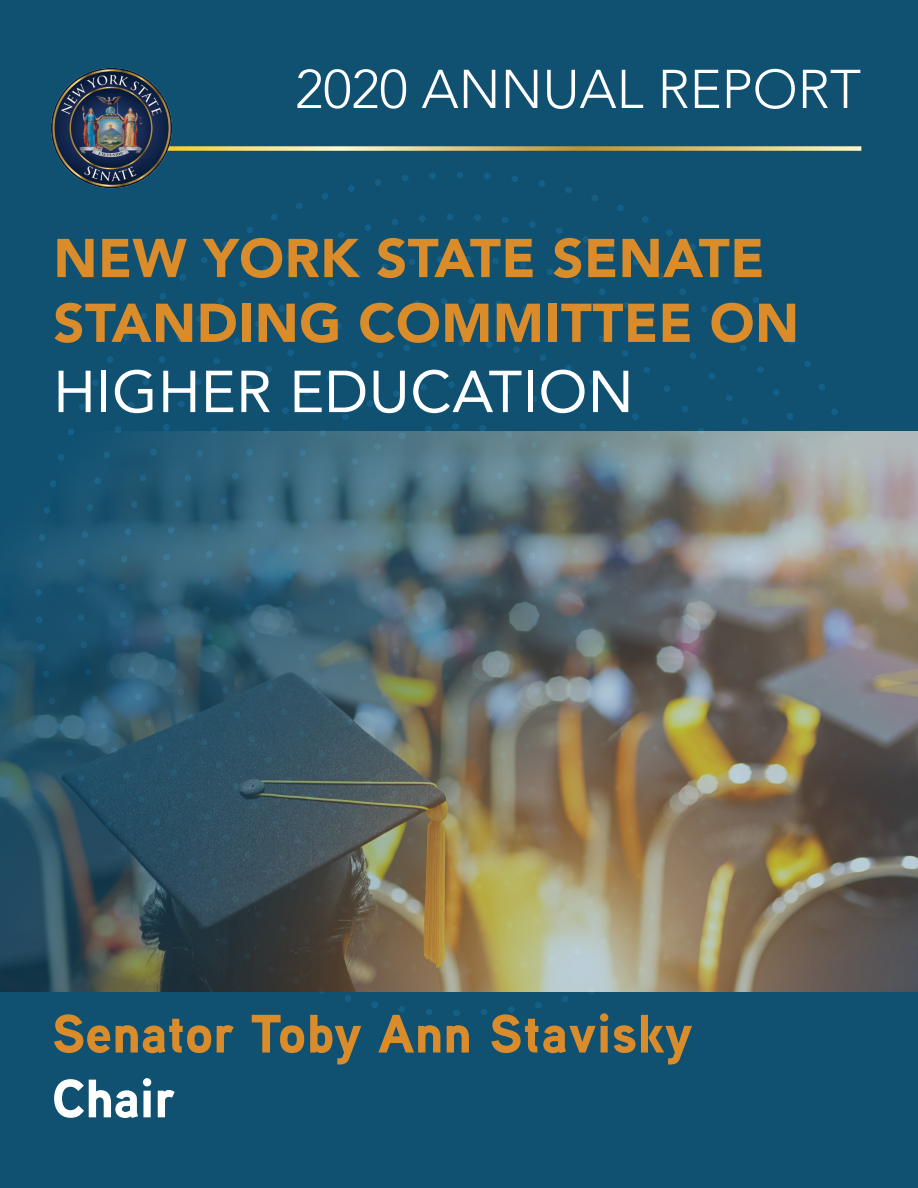
<style>
.page{position:relative;width:918px;height:1188px;background:#105071}
.page>*{position:absolute;margin:0;border:0;box-sizing:border-box;transform-origin:0 0}
.t1{font:58.5px "Avenir";letter-spacing:.01em;color:#fff}
.t2{font:900 54px/64.8px "Avenir";letter-spacing:.01em;color:#da8c2b}
.t3{font:900 54px/64.8px "Aaux Next";color:#da8c2b}
.t4{font:300 54px "Avenir";color:#fff}
.s1{color:#fff}
</style>
<div class="page">
<img style="left:0;top:432px;width:918px;height:559px">
<svg style="left:170px;top:146px;width:691px;height:5px;background:#d1be78"></svg>
<img style="left:49px;top:65px;width:125px;height:125px;border-radius:63px">
<p class="t4" style="left:295px;top:57px;width:567px">2020 ANNUAL REPORT</p>
<p class="t2" style="left:53px;top:225px;width:747px">NEW YORK STATE SENATE<br>STANDING COMMITTEE ON</p>
<p class="t1" style="left:53px;top:345px;width:581px">HIGHER EDUCATION</p>
<p class="t3" style="left:52px;top:1001px;width:642px">Senator Toby Ann Stavisky<br><span class="s1">Chair</span></p>
</div>
